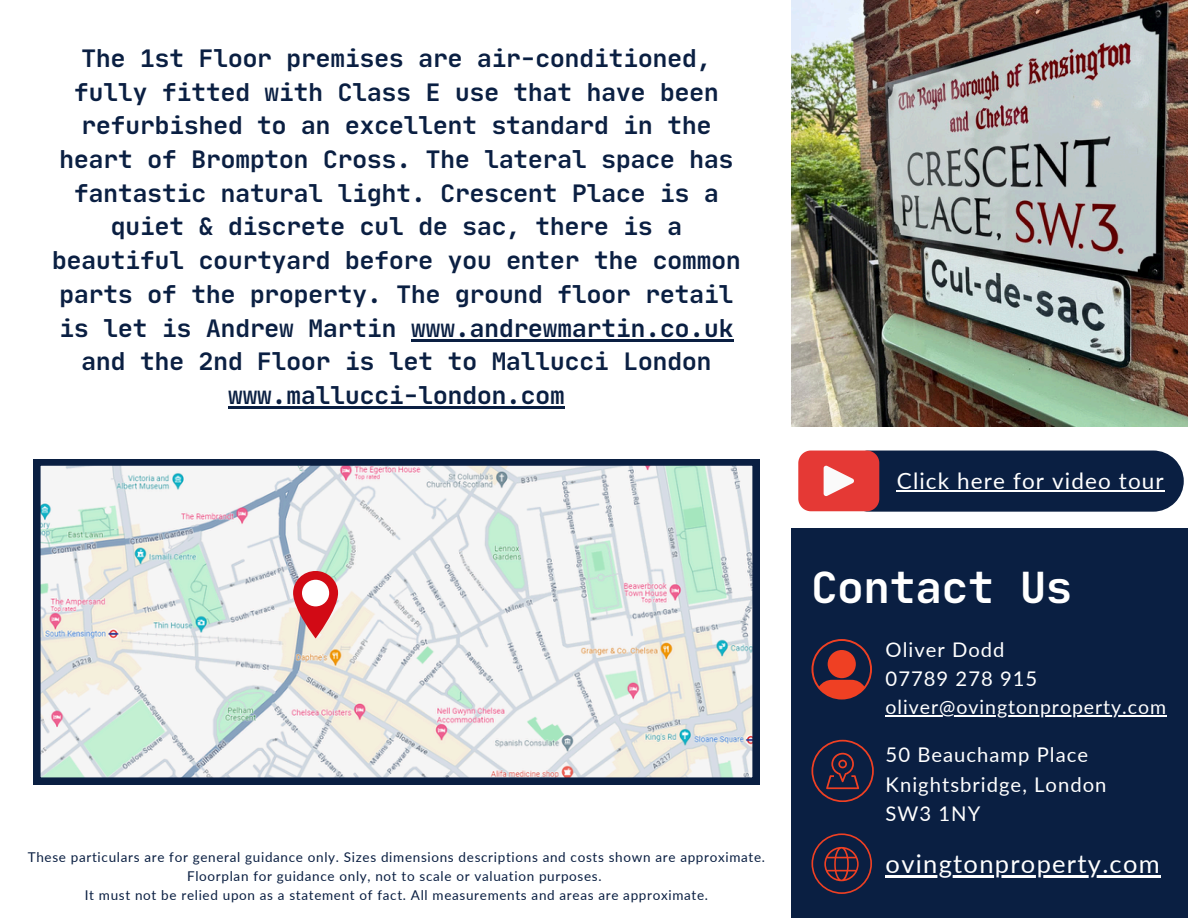
<style>
.page{position:relative;width:1188px;height:918px;background:#fff}
.page>*{position:absolute;margin:0;border:0;box-sizing:border-box;transform-origin:0 0}
.t1{font:700 43.5px "Jet Brains Mono";color:#fff}
.t2{font:25.5px "Lato";letter-spacing:.05em;color:#fff}
.t3{font:700 24.45px/33.8px "Jet Brains Mono";color:#0a1f42;text-align:center}
.t4{font:22.5px "Lato";letter-spacing:.05em;color:#fff}
.t5{font:20.25px/29.2px "Lato";letter-spacing:.05em;color:#fff}
.t6{font:19.5px "Lato";letter-spacing:.05em;color:#fff}
.t7{font:13.5px/19.2px "Lato";letter-spacing:.05em;color:#0a1f42;text-align:center}
</style>
<div class="page">
<div style="left:792px;top:529px;width:396px;height:389px;background:#0a1f42"></div>
<svg style="left:811px;top:740px;width:62px;height:62px"></svg>
<svg style="left:811px;top:833px;width:61px;height:61px"></svg>
<svg style="left:811px;top:639px;width:61px;height:61px"></svg>
<img style="left:792px;top:0;width:396px;height:427px">
<svg style="left:798px;top:451px;width:386px;height:61px;background:#40314b"></svg>
<hr style="left:897px;top:490px;width:268px;height:1px;background:#fff">
<svg style="left:34px;top:459px;width:725px;height:325px"></svg>
<svg style="left:293px;top:571px;width:45px;height:67px;background:#d7494f"></svg>
<div style="left:302px;top:580px;width:27px;height:26px;background:#fff;border-radius:50%"></div>
<hr style="left:411px;top:339px;width:322px;height:2px;background:#0a1f42">
<hr style="left:228px;top:406px;width:337px;height:3px;background:#0a1f42">
<hr style="left:886px;top:875px;width:275px;height:2px;background:#fff">
<hr style="left:886px;top:715px;width:281px;height:2px;background:#fff">
<h4 class="t3" style="left:52px;top:41px;width:690px">The 1st Floor premises are air-conditioned, fully fitted with Class E use that have been refurbished to an excellent standard in the heart of Brompton Cross. The lateral space has fantastic natural light. Crescent Place is a quiet &amp; discrete cul de sac, there is a beautiful courtyard before you enter the common parts of the property. The ground floor retail is let is Andrew Martin www.andrewmartin.co.uk and the 2nd Floor is let to Mallucci London www.mallucci-london.com</h4>
<p class="t7" style="left:28px;top:847px;width:739px">These particulars are for general guidance only. Sizes dimensions descriptions and costs shown are approximate.<br>Floorplan for guidance only, not to scale or valuation purposes.</p>
<p class="t7" style="left:85px;top:885px;width:625px">It must not be relied upon as a statement of fact. All measurements and areas are approximate.</p>
<p class="t4" style="left:897px;top:467px;width:268px">Click here for video tour</p>
<p class="t1" style="left:811px;top:560px;width:262px">Contact Us</p>
<p class="t5" style="left:886px;top:634px;width:153px">Oliver Dodd<br>07789 278 915</p>
<h5 class="t6" style="left:886px;top:695px;width:282px">oliver@ovingtonproperty.com</h5>
<p class="t5" style="left:886px;top:740px;width:222px">50 Beauchamp Place<br>Knightsbridge, London<br>SW3 1NY</p>
<h1 class="t2" style="left:886px;top:848px;width:276px">ovingtonproperty.com</h1>
</div>
